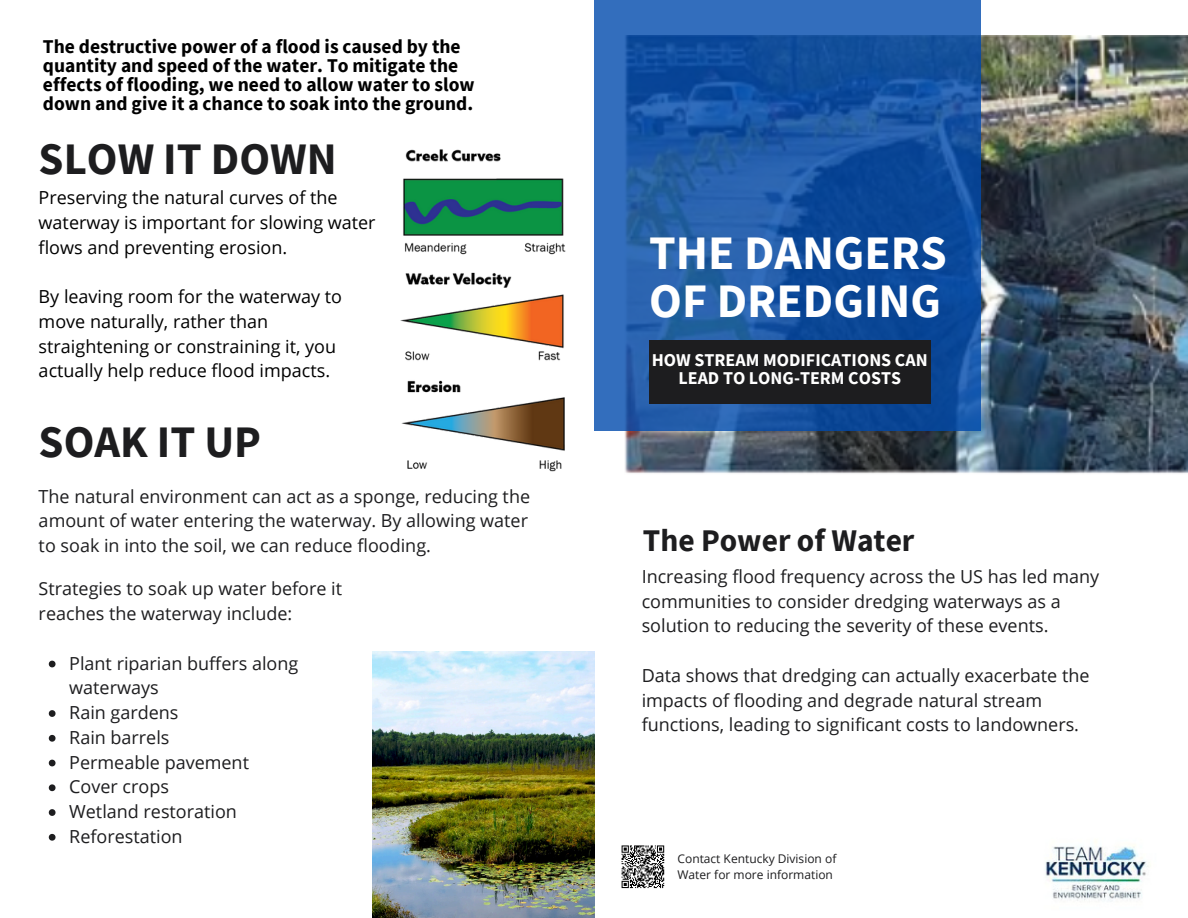
<style>
.page{position:relative;width:1188px;height:918px;background:#fff}
.page>*{position:absolute;margin:0;border:0;box-sizing:border-box;transform-origin:0 0}
.t1{font:700 48px/47.2px "Source Sans Pro";color:#fff}
.t2{font:700 45px "Source Sans Pro";color:#1d1d1f}
.t3{font:700 31.5px "Source Sans Pro";color:#1d1d1f}
.t4{font:700 19.5px/19.2px "Source Sans Pro";color:#000}
.t5{font:18px/24.8px "Open Sans";color:#1d1d1f}
.t6{font:18px/24.8px "Open Sans";color:#000}
.t7{font:700 18px/18px "Source Sans Pro";color:#fff;text-align:center}
.t8{font:12px/16px "Open Sans";color:#1d1d1f}
</style>
<div class="page">
<img style="left:623px;top:35px;width:565px;height:439px">
<svg style="left:594px;top:0;width:386px;height:430px;background:#1c57a5"></svg>
<div style="left:649px;top:340px;width:281px;height:64px;background:#1d1d1f"></div>
<img style="left:1045px;top:841px;width:104px;height:61px">
<img style="left:400px;top:149px;width:166px;height:323px">
<img style="left:373px;top:651px;width:221px;height:267px">
<svg style="left:621px;top:845px;width:44px;height:44px"></svg>
<svg style="left:49px;top:661px;width:7px;height:6px"></svg>
<svg style="left:49px;top:710px;width:7px;height:7px"></svg>
<svg style="left:49px;top:735px;width:7px;height:7px"></svg>
<svg style="left:49px;top:760px;width:7px;height:6px"></svg>
<svg style="left:49px;top:784px;width:7px;height:7px"></svg>
<svg style="left:49px;top:809px;width:7px;height:7px"></svg>
<svg style="left:49px;top:834px;width:7px;height:7px"></svg>
<p class="t4" style="left:43px;top:36px;width:433px">The destructive power of a flood is caused by the quantity and speed of the water. To mitigate the effects of flooding, we need to allow water to slow down and give it a chance to soak into the ground.</p>
<p class="t2" style="left:39px;top:130px;width:300px">SLOW IT DOWN</p>
<h5 class="t6" style="left:39px;top:185px;width:339px">Preserving the natural curves of the waterway is important for slowing water flows and preventing erosion.</h5>
<p class="t6" style="left:39px;top:284px;width:305px">By leaving room for the waterway to move naturally, rather than straightening or constraining it, you actually help reduce flood impacts.</p>
<h1 class="t2" style="left:39px;top:413px;width:224px">SOAK IT UP</h1>
<h5 class="t5" style="left:39px;top:483px;width:493px;text-align:justify">The natural environment can act as a sponge, reducing the amount of water entering the waterway. By allowing water to soak in into the soil, we can reduce flooding.</h5>
<p class="t5" style="left:39px;top:576px;width:305px">Strategies to soak up water before it reaches the waterway include:</p>
<p class="t5" style="left:69px;top:650px;width:231px">Plant riparian buffers along waterways</p>
<p class="t5" style="left:69px;top:700px;width:111px">Rain gardens</p>
<p class="t5" style="left:69px;top:725px;width:102px">Rain barrels</p>
<p class="t5" style="left:69px;top:749px;width:181px">Permeable pavement</p>
<h1 class="t5" style="left:69px;top:774px;width:101px">Cover crops</h1>
<h3 class="t5" style="left:69px;top:799px;width:169px">Wetland restoration</h3>
<p class="t5" style="left:69px;top:824px;width:115px">Reforestation</p>
<h4 class="t1" style="left:649px;top:229px;width:299px">THE DANGERS<br>OF DREDGING</h4>
<p class="t7" style="left:652px;top:351px;width:277px">HOW STREAM MODIFICATIONS CAN<br>LEAD TO LONG-TERM COSTS</p>
<h1 class="t3" style="left:643px;top:520px;width:273px">The Power of Water</h1>
<h5 class="t5" style="left:642px;top:564px;width:459px">Increasing flood frequency across the US has led many communities to consider dredging waterways as a solution to reducing the severity of these events.</h5>
<h5 class="t5" style="left:642px;top:663px;width:449px">Data shows that dredging can actually exacerbate the impacts of flooding and degrade natural stream functions, leading to significant costs to landowners.</h5>
<h2 class="t8" style="left:678px;top:850px;width:160px">Contact Kentucky Division of<br>Water for more information</h2>
</div>
